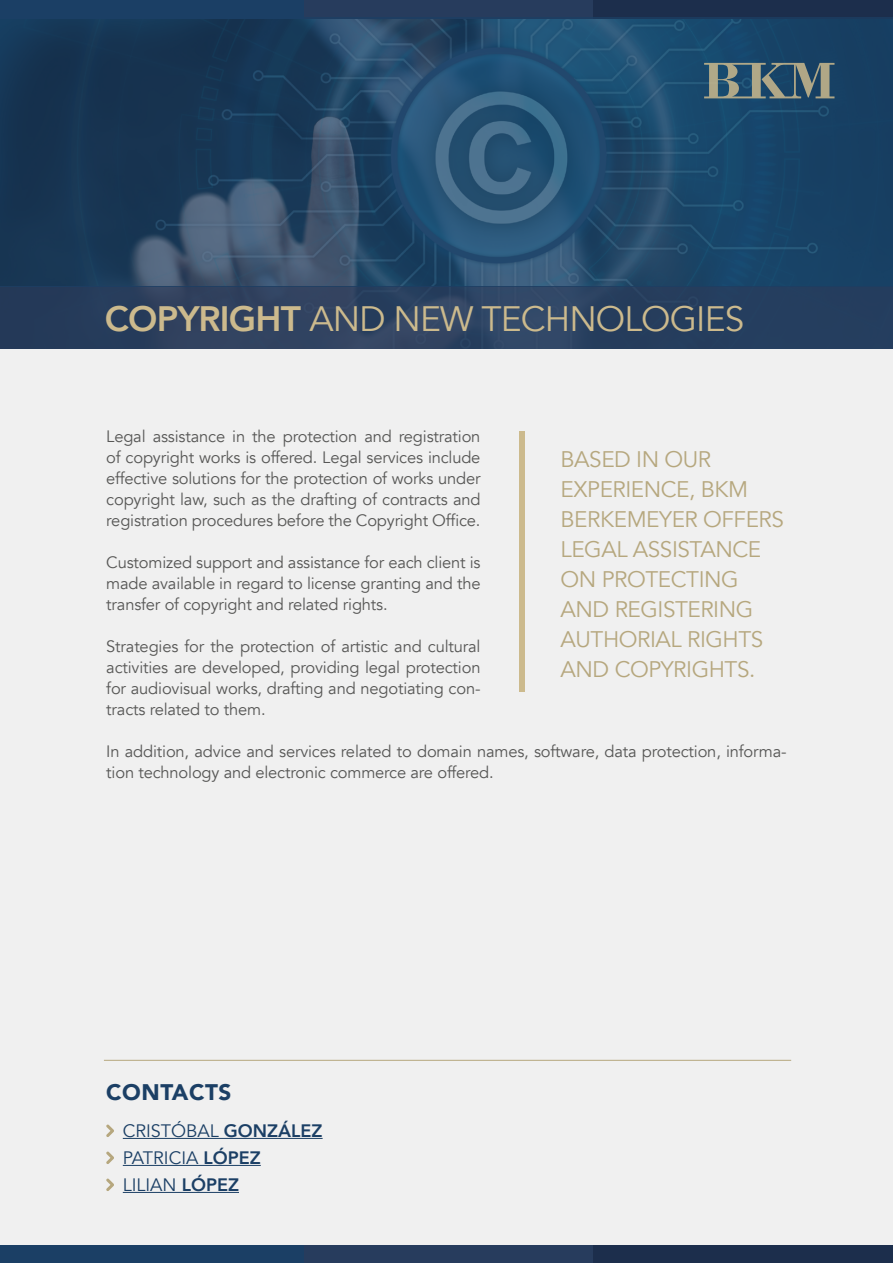
<style>
.page{position:relative;width:893px;height:1263px;background:#fff}
.page>*{position:absolute;margin:0;border:0;box-sizing:border-box;transform-origin:0 0}
.t1{font:35.25px "Avenir";letter-spacing:-.025em;color:#ccba8d}
.t2{font:22.5px/30px "Avenir";letter-spacing:-.02em;color:#b6a77e}
.t3{font:900 22.5px "Avenir";letter-spacing:.025em;color:#1b3f65}
.t4{font:18px/27px "Avenir";color:#1b3f65}
.t5{font:16.5px/21px "Avenir";letter-spacing:-.01em;color:#575756;text-align:justify}
.s1{font-weight:800}
</style>
<div class="page">
<div style="left:593px;top:0;width:300px;height:18px;background:#1c2e4c"></div>
<div style="left:304px;top:0;width:289px;height:18px;background:#273c5d"></div>
<div style="left:0;top:0;width:304px;height:18px;background:#1b3f65"></div>
<div style="left:593px;top:1244px;width:300px;height:19px;background:#1c2e4c"></div>
<div style="left:304px;top:1244px;width:289px;height:19px;background:#273c5d"></div>
<div style="left:0;top:1244px;width:304px;height:19px;background:#1b3f65"></div>
<div style="left:0;top:287px;width:893px;height:62px;background:linear-gradient(to right,#2e405d,#284162)"></div>
<svg style="left:0;top:17px;width:893px;height:270px;background:#214666"></svg>
<div style="left:0;top:349px;width:893px;height:896px;background:#f0f0f0"></div>
<svg style="left:704px;top:63px;width:130px;height:35px;background:#5c7176"></svg>
<div style="left:519px;top:431px;width:6px;height:261px;background:#ccba8d"></div>
<hr style="left:123px;top:1138px;width:200px;height:1px;background:#1b3f65">
<hr style="left:123px;top:1165px;width:138px;height:1px;background:#1b3f65">
<hr style="left:123px;top:1192px;width:116px;height:1px;background:#1b3f65">
<svg style="left:106px;top:1124px;width:8px;height:13px"></svg>
<svg style="left:106px;top:1151px;width:8px;height:13px"></svg>
<svg style="left:106px;top:1178px;width:8px;height:13px"></svg>
<hr style="left:104px;top:1060px;width:687px;height:1px;background:#b6a77e">
<h1 class="t1" style="left:105px;top:298px;width:641px"><span class="s1">COPYRIGHT</span> AND NEW TECHNOLOGIES</h1>
<p class="t5" style="left:106px;top:426px;width:376px">Legal assistance in the protection and registration of copyright works is offered. Legal services include effective solutions for the protection of works under copyright law, such as the drafting of contracts and registration procedures before the Copyright Office.</p>
<p class="t5" style="left:106px;top:552px;width:376px">Customized support and assistance for each client is made available in regard to license granting and the transfer of copyright and related rights.</p>
<p class="t5" style="left:106px;top:636px;width:376px">Strategies for the protection of artistic and cultural activities are developed, providing legal protection for audiovisual works, drafting and negotiating con&shy;tracts related to them.</p>
<p class="t5" style="left:106px;top:741px;width:682px">In addition, advice and services related to domain names, software, data protection, informa&shy;tion technology and electronic commerce are offered.</p>
<h2 class="t2" style="left:561px;top:445px;width:225px">BASED IN OUR<br>EXPERIENCE, BKM<br>BERKEMEYER OFFERS<br>LEGAL ASSISTANCE<br>ON PROTECTING<br>AND REGISTERING<br>AUTHORIAL RIGHTS<br>AND COPYRIGHTS.</h2>
<h2 class="t3" style="left:106px;top:1072px;width:127px">CONTACTS</h2>
<p class="t4" style="left:123px;top:1118px;width:201px">CRISTÓBAL <span class="s1">GONZÁLEZ<br></span>PATRICIA <span class="s1">LÓPEZ<br></span>LILIAN <span class="s1">LÓPEZ</span></p>
</div>
